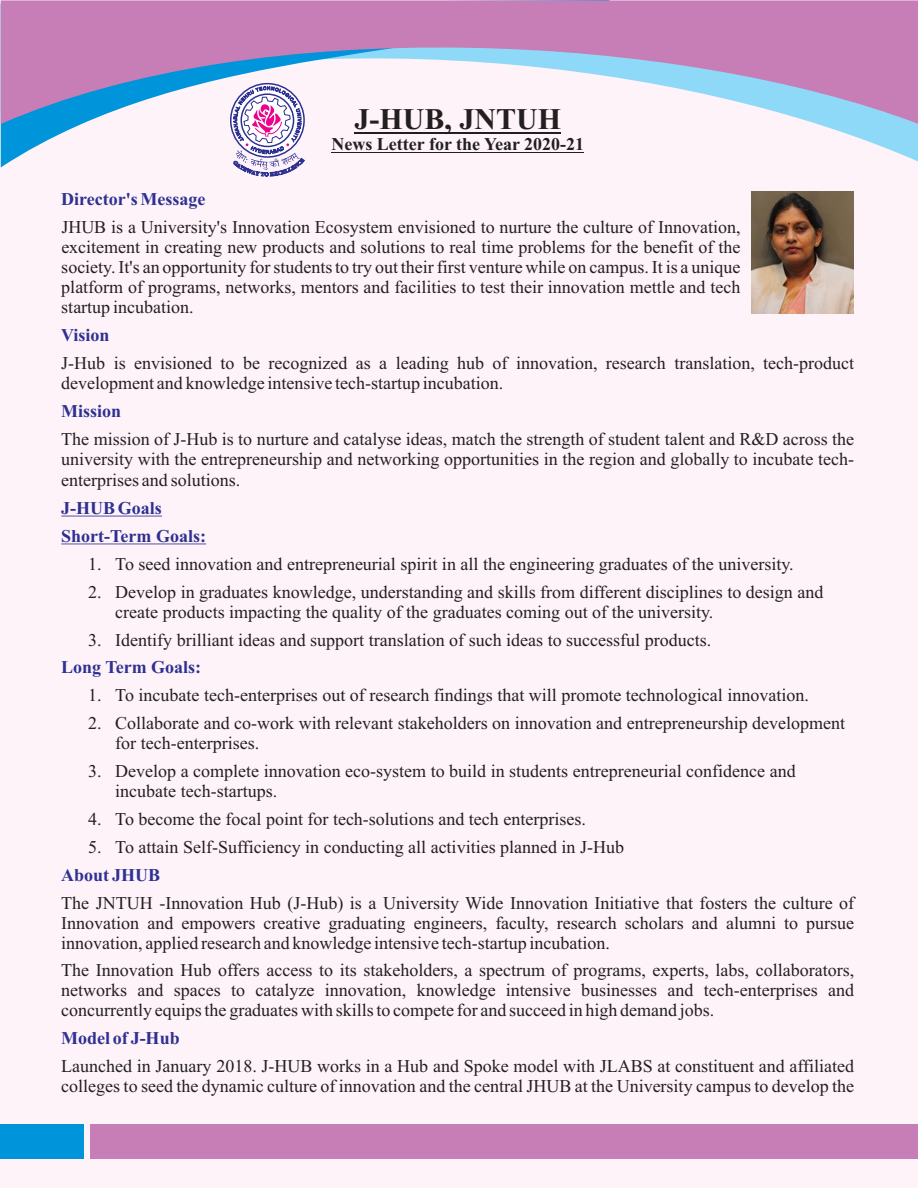
<style>
.page{position:relative;width:918px;height:1188px;background:#fef3f8}
.page>*{position:absolute;margin:0;border:0;box-sizing:border-box;transform-origin:0 0}
.t1{font:700 30px "Times New Roman";color:#231f20}
.t2{font:18px/20px "Times New Roman";color:#231f20}
.t3{font:700 18px/27.9px "Times New Roman";color:#2e3092}
.t4{font:700 18px "Times New Roman";color:#231f20}
</style>
<div class="page">
<div style="left:1px;top:1124px;width:83px;height:34px;background:#0095da"></div>
<div style="left:90px;top:1124px;width:828px;height:34px;background:#c77db5"></div>
<svg style="left:818px;top:124px;width:100px;height:38px"></svg>
<svg style="left:1px;top:124px;width:81px;height:43px"></svg>
<svg style="left:1px;top:0;width:917px;height:124px;fill:#c77db5"></svg>
<hr style="left:354px;top:132px;width:207px;height:2px;background:#231f20">
<hr style="left:331px;top:152px;width:253px;height:1px;background:#231f20">
<hr style="left:61px;top:516px;width:101px;height:1px;background:#2e3092">
<hr style="left:61px;top:544px;width:145px;height:1px;background:#2e3092">
<img style="left:751px;top:192px;width:103px;height:121px">
<svg style="left:229px;top:82px;width:77px;height:88px"></svg>
<p class="t3" style="left:61px;top:187px;width:146px">Director's Message</p>
<h1 class="t1" style="left:354px;top:109px;width:208px">J-HUB, JNTUH</h1>
<p class="t4" style="left:331px;top:138px;width:254px">News Letter for the Year 2020-21</p>
<p class="t2" style="left:61px;top:219px;width:681px;text-align:justify">JHUB is a University's Innovation Ecosystem envisioned to nurture the culture of Innovation, excitement in creating new products and solutions to real time problems for the benefit of the society. It's an opportunity for students to try out their first venture while on campus. It is a unique platform of programs, networks, mentors and facilities to test their innovation mettle and tech startup incubation.</p>
<p class="t2" style="left:61px;top:355px;width:794px">J-Hub is envisioned to be recognized as a leading hub of innovation, research translation, tech-product development and knowledge intensive tech-startup incubation.</p>
<p class="t2" style="left:61px;top:430px;width:794px;line-height:20.7px;text-align:justify">The mission of J-Hub is to nurture and catalyse ideas, match the strength of student talent and R&amp;D across the university with the entrepreneurship and networking opportunities in the region and globally to incubate tech&shy;enterprises and solutions.</p>
<p class="t3" style="left:61px;top:323px;width:50px">Vision</p>
<p class="t3" style="left:61px;top:399px;width:62px">Mission</p>
<p class="t3" style="left:61px;top:496px;width:146px">J-HUB Goals<br>Short-Term Goals:</p>
<p class="t2" style="left:88px;top:556px;width:707px">1. To seed innovation and entrepreneurial spirit in all the engineering graduates of the university.</p>
<p class="t2" style="left:115px;top:583px;width:710px;text-indent:-27px">2. Develop in graduates knowledge, understanding and skills from different disciplines to design and create products impacting the quality of the graduates coming out of the university.</p>
<p class="t2" style="left:88px;top:631px;width:624px">3. Identify brilliant ideas and support translation of such ideas to successful products.</p>
<p class="t2" style="left:88px;top:687px;width:722px">1. To incubate tech-enterprises out of research findings that will promote technological innovation.</p>
<p class="t2" style="left:115px;top:715px;width:731px;text-indent:-27px">2. Collaborate and co-work with relevant stakeholders on innovation and entrepreneurship development for tech-enterprises.</p>
<p class="t2" style="left:115px;top:763px;width:682px;text-indent:-27px">3. Develop a complete innovation eco-system to build in students entrepreneurial confidence and incubate tech-startups.</p>
<p class="t2" style="left:88px;top:811px;width:499px">4. To become the focal point for tech-solutions and tech enterprises.</p>
<p class="t2" style="left:88px;top:839px;width:537px">5. To attain Self-Sufficiency in conducting all activities planned in J-Hub</p>
<p class="t2" style="left:61px;top:894px;width:794px;text-align:justify">The JNTUH -Innovation Hub (J-Hub) is a University Wide Innovation Initiative that fosters the culture of Innovation and empowers creative graduating engineers, faculty, research scholars and alumni to pursue innovation, applied research and knowledge intensive tech-startup incubation.</p>
<p class="t2" style="left:61px;top:962px;width:794px;text-align:justify">The Innovation Hub offers access to its stakeholders, a spectrum of programs, experts, labs, collaborators, networks and spaces to catalyze innovation, knowledge intensive businesses and tech-enterprises and concurrently equips the graduates with skills to compete for and succeed in high demand jobs.</p>
<p class="t2" style="left:61px;top:1058px;width:794px">Launched in January 2018. J-HUB works in a Hub and Spoke model with JLABS at constituent and affiliated colleges to seed the dynamic culture of innovation and the central JHUB at the University campus to develop the</p>
<p class="t3" style="left:61px;top:655px;width:142px">Long Term Goals:</p>
<p class="t3" style="left:61px;top:863px;width:100px">About JHUB</p>
<p class="t3" style="left:61px;top:1026px;width:120px">Model of J-Hub</p>
</div>
